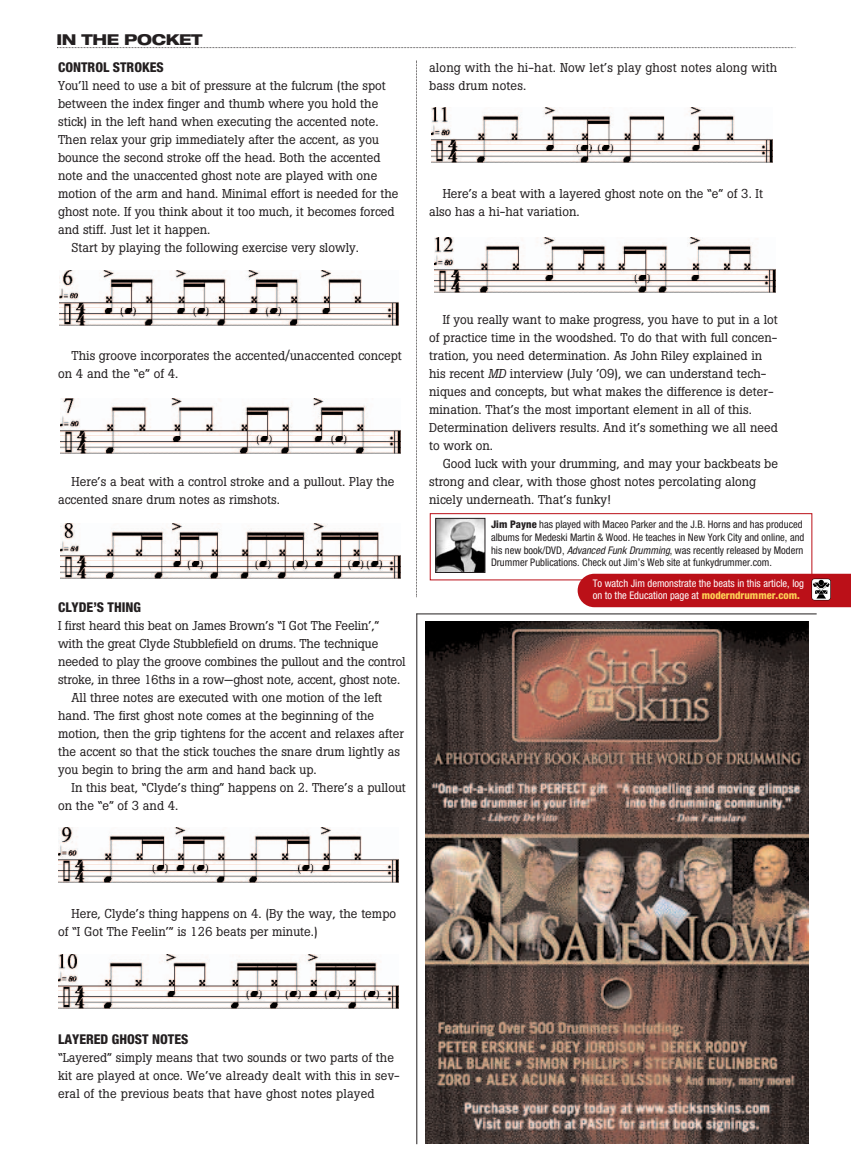
<style>
.page{position:relative;width:851px;height:1161px;background:#fff}
.page>*{position:absolute;margin:0;border:0;box-sizing:border-box;transform-origin:0 0}
.t1{font:800 expanded 15px "Helvetica Neue";letter-spacing:-.025em;color:#231f20}
.t2{font:800 condensed 13.5px "Helvetica Neue";color:#231f20}
.t3{font:12.75px/18px "Boton";color:#231f20}
.t4{font:condensed 10.5px/12.8px "Helvetica Neue";color:#231f20}
.t5{font:condensed 10.5px/12px "Helvetica Neue";color:#fff}
.s1{font-style:italic}
.s2{font-weight:800}
.s3{font-weight:800;color:#fecf55}
</style>
<div class="page">
<img style="left:59px;top:270px;width:340px;height:38px">
<img style="left:59px;top:308px;width:340px;height:17px">
<img style="left:432px;top:108px;width:340px;height:37px">
<img style="left:432px;top:145px;width:340px;height:17px">
<img style="left:435px;top:237px;width:340px;height:38px">
<img style="left:435px;top:275px;width:340px;height:17px">
<img style="left:60px;top:398px;width:340px;height:38px">
<img style="left:60px;top:436px;width:340px;height:17px">
<img style="left:60px;top:523px;width:340px;height:38px">
<img style="left:60px;top:561px;width:340px;height:17px">
<img style="left:58px;top:828px;width:340px;height:37px">
<img style="left:58px;top:865px;width:340px;height:17px">
<img style="left:58px;top:954px;width:340px;height:38px">
<img style="left:58px;top:992px;width:340px;height:17px">
<div style="left:430px;top:513px;width:382px;height:67px;border:1px solid #bb1018"></div>
<img style="left:437px;top:520px;width:46px;height:51px">
<div style="left:435px;top:518px;width:50px;height:55px;border:1px solid #231f20"></div>
<svg style="left:416px;top:61px;width:1px;height:536px"></svg>
<hr style="left:416px;top:614px;width:1px;height:530px;background:#231f20">
<hr style="left:416px;top:614px;width:400px;height:1px;background:#231f20">
<div style="left:577px;top:574px;width:273px;height:33px;background:#bb1018"></div>
<svg style="left:57px;top:47px;width:738px;height:1px"></svg>
<img style="left:425px;top:621px;width:383px;height:522px">
<p class="t1" style="left:56px;top:33px;width:147px">IN THE POCKET</p>
<p class="t2" style="left:58px;top:62px;width:107px">CONTROL STROKES</p>
<p class="t3" style="left:58px;top:78px;width:329px">You’ll need to use a bit of pressure at the fulcrum (the spot</p>
<p class="t3" style="left:58px;top:96px;width:322px">between the index finger and thumb where you hold the</p>
<p class="t3" style="left:58px;top:114px;width:322px">stick) in the left hand when executing the accented note.</p>
<p class="t3" style="left:58px;top:132px;width:322px">Then relax your grip immediately after the accent, as you</p>
<p class="t3" style="left:58px;top:150px;width:324px">bounce the second stroke off the head. Both the accented</p>
<p class="t3" style="left:58px;top:168px;width:321px">note and the unaccented ghost note are played with one</p>
<p class="t3" style="left:58px;top:186px;width:342px">motion of the arm and hand. Minimal effort is needed for the</p>
<p class="t3" style="left:58px;top:204px;width:338px">ghost note. If you think about it too much, it becomes forced</p>
<p class="t3" style="left:58px;top:222px;width:154px">and stiff. Just let it happen.</p>
<p class="t3" style="left:72px;top:240px;width:289px">Start by playing the following exercise very slowly.</p>
<p class="t3" style="left:429px;top:60px;width:350px">along with the hi-hat. Now let’s play ghost notes along with bass drum notes.</p>
<p class="t3" style="left:429px;top:186px;width:335px;text-indent:13px">Here’s a beat with a layered ghost note on the “e” of 3. It also has a hi-hat variation.</p>
<p class="t3" style="left:58px;top:348px;width:345px;text-indent:13px">This groove incorporates the accented/unaccented concept on 4 and the “e” of 4.</p>
<p class="t3" style="left:58px;top:474px;width:338px;text-indent:13px">Here’s a beat with a control stroke and a pullout. Play the accented snare drum notes as rimshots.</p>
<p class="t2" style="left:58px;top:602px;width:84px">CLYDE’S THING</p>
<p class="t3" style="left:58px;top:618px;width:323px">I first heard this beat on James Brown’s “I Got The Feelin’,”</p>
<p class="t3" style="left:58px;top:636px;width:322px">with the great Clyde Stubblefield on drums. The technique</p>
<p class="t3" style="left:58px;top:654px;width:349px">needed to play the groove combines the pullout and the control</p>
<p class="t3" style="left:58px;top:672px;width:343px">stroke, in three 16ths in a row—ghost note, accent, ghost note.</p>
<p class="t3" style="left:72px;top:690px;width:312px">All three notes are executed with one motion of the left</p>
<p class="t3" style="left:58px;top:708px;width:317px">hand. The first ghost note comes at the beginning of the</p>
<p class="t3" style="left:58px;top:726px;width:347px">motion, then the grip tightens for the accent and relaxes after</p>
<p class="t3" style="left:58px;top:744px;width:343px">the accent so that the stick touches the snare drum lightly as</p>
<p class="t3" style="left:58px;top:762px;width:260px">you begin to bring the arm and hand back up.</p>
<p class="t3" style="left:72px;top:780px;width:336px">In this beat, “Clyde’s thing” happens on 2. There’s a pullout</p>
<p class="t3" style="left:58px;top:798px;width:122px">on the “e” of 3 and 4.</p>
<p class="t3" style="left:429px;top:312px;width:350px;text-indent:13px">If you really want to make progress, you have to put in a lot of practice time in the woodshed. To do that with full concen&shy;tration, you need determination. As John Riley explained in his recent <span class="s1">MD</span> interview (July ’09), we can understand tech&shy;niques and concepts, but what makes the difference is deter&shy;mination. That’s the most important element in all of this.<br>Determination delivers results. And it’s something we all need to work on.</p>
<p class="t3" style="left:429px;top:456px;width:350px;text-indent:13px">Good luck with your drumming, and may your backbeats be strong and clear, with those ghost notes percolating along nicely underneath. That’s funky!</p>
<p class="t4" style="left:491px;top:519px;width:315px"><span class="s2">Jim Payne</span> has played with Maceo Parker and the J.B. Horns and has produced albums for Medeski Martin &amp; Wood. He teaches in New York City and online, and his new book/DVD, <span class="s1">Advanced Funk Drumming</span>, was recently released by Modern Drummer Publications. Check out Jim’s Web site at funkydrummer.com.</p>
<p class="t5" style="left:592px;top:578px;width:213px">To watch Jim demonstrate the beats in this article, log on to the Education page at <span class="s3">moderndrummer.com.</span></p>
<p class="t3" style="left:58px;top:906px;width:339px;text-indent:13px">Here, Clyde’s thing happens on 4. (By the way, the tempo of “I Got The Feelin’” is 126 beats per minute.)</p>
<p class="t2" style="left:58px;top:1034px;width:132px">LAYERED GHOST NOTES</p>
<p class="t3" style="left:58px;top:1050px;width:343px">“Layered” simply means that two sounds or two parts of the kit are played at once. We’ve already dealt with this in sev&shy;eral of the previous beats that have ghost notes played</p>
</div>
